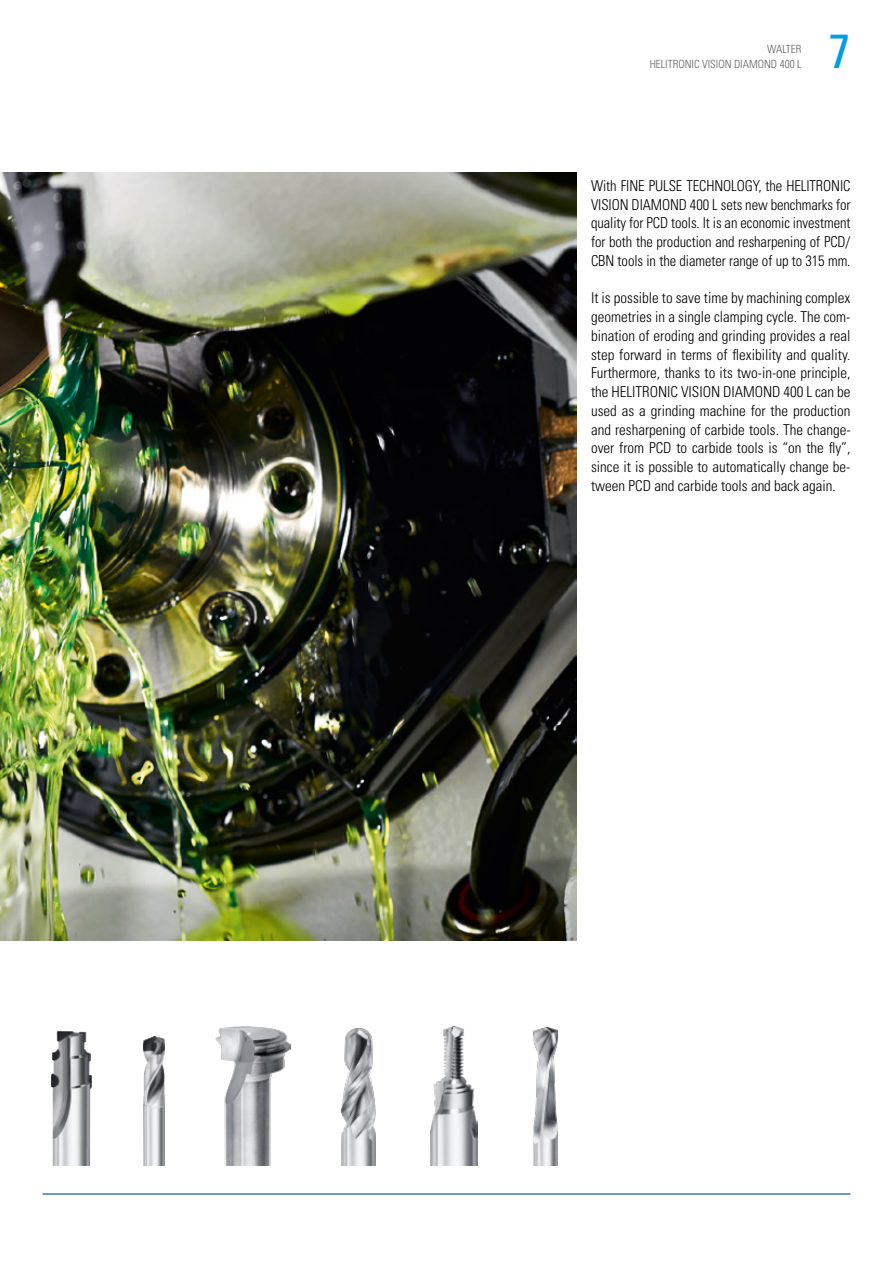
<style>
.page{position:relative;width:893px;height:1263px;background:#fff}
.page>*{position:absolute;margin:0;border:0;box-sizing:border-box;transform-origin:0 0}
.t1{font:condensed 48px "Univers LT";color:#009ee3}
.t2{font:300 condensed 15px/18.8px "Univers LT";letter-spacing:-.005em;color:#000;text-align:justify}
.t3{font:300 condensed 11.25px/15px "Univers LT";color:#636362;text-align:right}
</style>
<div class="page">
<hr style="left:43px;top:1193px;width:807px;height:1px;background:#004993">
<img style="left:0;top:172px;width:576px;height:769px">
<img style="left:215px;top:1027px;width:75px;height:139px">
<img style="left:534px;top:1028px;width:23px;height:138px">
<img style="left:430px;top:1027px;width:47px;height:139px">
<img style="left:342px;top:1028px;width:33px;height:138px">
<img style="left:143px;top:1036px;width:22px;height:130px">
<img style="left:51px;top:1031px;width:41px;height:135px">
<p class="t3" style="left:650px;top:42px;width:153px">WALTER<br>HELITRONIC VISION DIAMOND 400 L</p>
<h1 class="t1" style="left:829px;top:21px;width:23px">7</h1>
<p class="t2" style="left:591px;top:176px;width:261px">With FINE PULSE TECHNOLOGY, the HELITRONIC VISION DIAMOND 400 L sets new benchmarks for quality for PCD tools. It is an economic investment for both the production and resharpening of PCD/ CBN tools in the diameter range of up to 315 mm.</p>
<p class="t2" style="left:591px;top:289px;width:261px">It is possible to save time by machining complex geometries in a single clamping cycle. The com&shy;bination of eroding and grinding provides a real step forward in terms of flexibility and quality.<br>Furthermore, thanks to its two-in-one principle, the HELITRONIC VISION DIAMOND 400 L can be used as a grinding machine for the production and resharpening of carbide tools. The change&shy;over from PCD to carbide tools is “on the fly”, since it is possible to automatically change be&shy;tween PCD and carbide tools and back again.</p>
</div>
